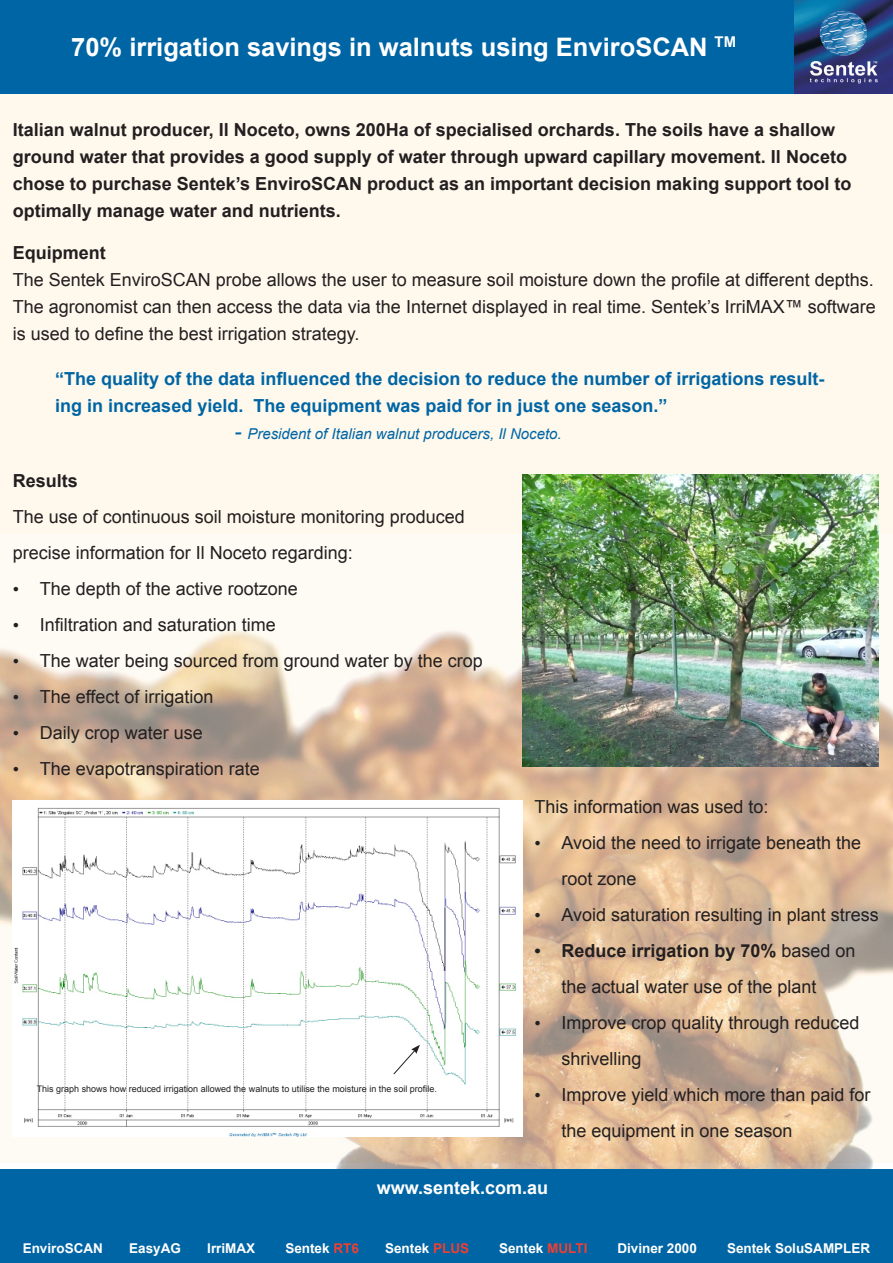
<style>
.page{position:relative;width:893px;height:1263px;background:#fff}
.page>*{position:absolute;margin:0;border:0;box-sizing:border-box;transform-origin:0 0}
.t1{font:700 25.5px "Arial";color:#fff}
.t2{font:18px/36px "Arial";color:#231f20}
.t3{font:700 18px/27px "Arial";color:#231f20}
.t4{font:700 18px/27px "Arial";color:#0065a4}
.t5{font:700 18px "Arial";color:#fff}
.t6{font:italic 15px "Arial";color:#0065a4}
.t7{font:700 13.5px "Arial";color:#fff}
.t8{font:9px "Arial";color:#231f20}
.s1{font-size:21px}
.s2{font-family:"Times New Roman"}
.s3{font-family:"Times New Roman";font-weight:700}
.s4{font-weight:700}
.s5{color:#ee3f34}
</style>
<div class="page">
<div style="left:0;top:92px;width:893px;height:1071px;background:#fef8ed"></div>
<img style="left:0;top:631px;width:893px;height:539px">
<div style="left:0;top:0;width:893px;height:93px;background:#0065a4"></div>
<img style="left:795px;top:0;width:98px;height:93px">
<img style="left:522px;top:474px;width:357px;height:292px">
<img style="left:13px;top:800px;width:509px;height:336px">
<svg style="left:393px;top:1045px;width:27px;height:30px"></svg>
<div style="left:0;top:1170px;width:893px;height:93px;background:#0065a4"></div>
<p class="t1" style="left:71px;top:30px;width:666px">70% irrigation savings in walnuts using EnviroSCAN <sup>TM</sup></p>
<p class="t3" style="left:13px;top:117px;width:840px">Italian walnut producer, Il Noceto, owns 200Ha of specialised orchards. The soils have a shallow ground water that provides a good supply of water through upward capillary movement. Il Noceto chose to purchase Sentek’s EnviroSCAN product as an important decision making support tool to optimally manage water and nutrients.</p>
<p class="t3" style="left:13px;top:240px;width:95px">Equipment</p>
<p class="t2" style="left:13px;top:266px;width:865px;line-height:27px;text-align:justify">The Sentek EnviroSCAN probe allows the user to measure soil moisture down the profile at different depths.<br>The agronomist can then access the data via the Internet displayed in real time. Sentek’s IrriMAX™ software is used to define the best irrigation strategy.</p>
<p class="t4" style="left:55px;top:366px;width:771px">“The quality of the data influenced the decision to reduce the number of irrigations result&shy;ing in increased yield. The equipment was paid for in just one season.”</p>
<p class="t6" style="left:235px;top:424px;width:329px"><span class="s1">-</span> President of Italian walnut producers, Il Noceto.</p>
<p class="t3" style="left:13px;top:468px;width:67px">Results</p>
<p class="t2" style="left:13px;top:499px;width:454px">The use of continuous soil moisture monitoring produced precise information for Il Noceto regarding:</p>
<p class="t2" style="left:13px;top:571px;width:287px"><span class="s2">•</span> The depth of the active rootzone</p>
<p class="t2" style="left:13px;top:607px;width:265px"><span class="s2">•</span> Infiltration and saturation time</p>
<p class="t2" style="left:13px;top:643px;width:472px"><span class="s2">•</span> The water being sourced from ground water by the crop</p>
<p class="t2" style="left:13px;top:679px;width:202px"><span class="s2">•</span> The effect of irrigation</p>
<p class="t2" style="left:13px;top:715px;width:192px"><span class="s2">•</span> Daily crop water use</p>
<p class="t2" style="left:13px;top:751px;width:249px"><span class="s2">•</span> The evapotranspiration rate</p>
<p class="t2" style="left:534px;top:789px;width:236px">This information was used to:</p>
<p class="t2" style="left:561px;top:825px;width:301px;text-indent:-27px"><span class="s2">•</span> Avoid the need to irrigate beneath the root zone</p>
<p class="t2" style="left:534px;top:897px;width:346px"><span class="s2">•</span> Avoid saturation resulting in plant stress</p>
<p class="t2" style="left:561px;top:933px;width:296px;text-indent:-27px"><span class="s3">•</span> <span class="s4">Reduce irrigation by 70%</span> based on the actual water use of the plant</p>
<p class="t2" style="left:561px;top:1005px;width:300px;text-indent:-27px"><span class="s2">•</span> Improve crop quality through reduced shrivelling</p>
<p class="t2" style="left:561px;top:1077px;width:311px;text-indent:-27px"><span class="s2">•</span> Improve yield which more than paid for the equipment in one season</p>
<p class="t8" style="left:37px;top:1083px;width:402px">This graph shows how reduced irrigation allowed the walnuts to utilise the moisture in the soil profile.</p>
<p class="t5" style="left:377px;top:1175px;width:173px">www.sentek.com.au</p>
<p class="t7" style="left:23px;top:1239px;width:82px">EnviroSCAN</p>
<p class="t7" style="left:129px;top:1239px;width:53px">EasyAG</p>
<p class="t7" style="left:207px;top:1239px;width:50px">IrriMAX</p>
<p class="t7" style="left:285px;top:1239px;width:75px">Sentek <span class="s5">RT6</span></p>
<p class="t7" style="left:385px;top:1239px;width:86px">Sentek <span class="s5">PLUS</span></p>
<p class="t7" style="left:499px;top:1239px;width:90px">Sentek <span class="s5">MULTI</span></p>
<p class="t7" style="left:617px;top:1239px;width:81px">Diviner 2000</p>
<p class="t7" style="left:727px;top:1239px;width:145px">Sentek SoluSAMPLER</p>
</div>
